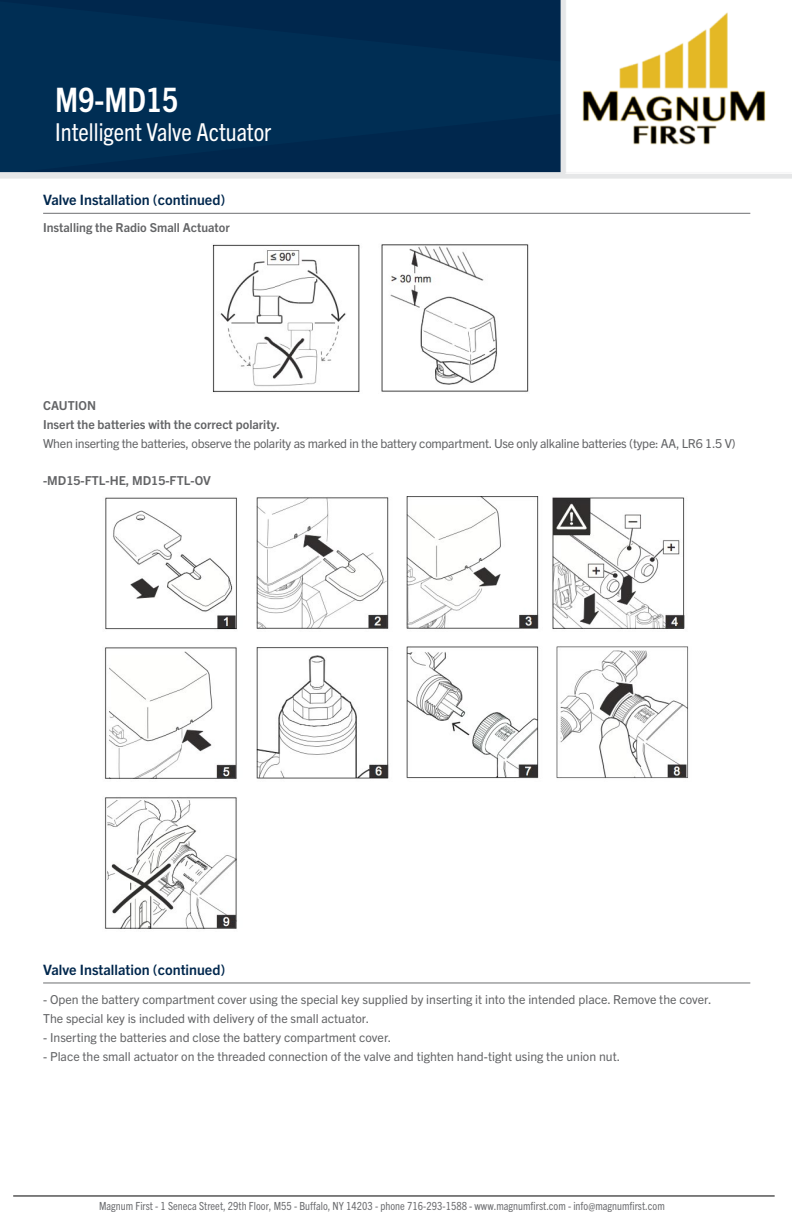
<style>
.page{position:relative;width:792px;height:1224px;background:#fff}
.page>*{position:absolute;margin:0;border:0;box-sizing:border-box;transform-origin:0 0}
.t1{font:700 condensed 33.8px "Trade Gothic Next LT Pro";color:#fff}
.t2{font:condensed 24.8px "Trade Gothic Next LT Pro";color:#fff}
.t3{font:700 14.4px "Trade Gothic Next LT Pro";color:#00274d}
.t4{font:12.4px/18.8px "Trade Gothic Next LT Pro";color:#636466}
.t5{font:12.4px "Trade Gothic Next LT Pro";letter-spacing:-.02em;color:#636466}
.t6{font:700 12.4px/18.8px "Trade Gothic Next LT Pro";color:#636466}
.t7{font:condensed 11.2px "Trade Gothic Next LT Pro";letter-spacing:.005em;color:#6d6e71}
</style>
<div class="page">
<div style="left:0;top:0;width:561px;height:172px;background:#002e54"></div>
<div style="left:561px;top:0;width:6px;height:176px;background:#e6e7e8"></div>
<div style="left:0;top:172px;width:792px;height:7px;background:#e6e7e8"></div>
<hr style="left:13px;top:1196px;width:762px;height:1px;background:#000">
<hr style="left:43px;top:213px;width:707px;height:1px;background:#6d6e71">
<img style="left:212px;top:244px;width:317px;height:148px">
<img style="left:104px;top:497px;width:585px;height:432px">
<hr style="left:43px;top:982px;width:707px;height:1px;background:#6d6e71">
<img style="left:566px;top:0;width:225px;height:174px">
<h1 class="t1" style="left:55px;top:77px;width:125px">M9-MD15</h1>
<h2 class="t2" style="left:55px;top:115px;width:218px">Intelligent Valve Actuator</h2>
<p class="t3" style="left:43px;top:190px;width:184px">Valve Installation (continued)</p>
<p class="t6" style="left:43px;top:217px;width:188px">Installing the Radio Small Actuator</p>
<p class="t6" style="left:43px;top:395px;width:238px">CAUTION<br>Insert the batteries with the correct polarity.</p>
<p class="t5" style="left:43px;top:434px;width:694px">When inserting the batteries, observe the polarity as marked in the battery compartment. Use only alkaline batteries (type: AA, LR6 1.5 V)</p>
<p class="t6" style="left:43px;top:471px;width:169px">-MD15-FTL-HE, MD15-FTL-OV</p>
<p class="t3" style="left:43px;top:960px;width:184px">Valve Installation (continued)</p>
<p class="t4" style="left:43px;top:989px;width:670px">- Open the battery compartment cover using the special key supplied by inserting it into the intended place. Remove the cover.<br>The special key is included with delivery of the small actuator.</p>
<p class="t4" style="left:43px;top:1027px;width:350px">- Inserting the batteries and close the battery compartment cover.</p>
<p class="t4" style="left:43px;top:1046px;width:579px">- Place the small actuator on the threaded connection of the valve and tighten hand-tight using the union nut.</p>
<p class="t7" style="left:99px;top:1198px;width:567px">Magnum First - 1 Seneca Street, 29th Floor, M55 - Buffalo, NY 14203 - phone 716-293-1588 - www.magnumfirst.com - info@magnumfirst.com</p>
</div>
